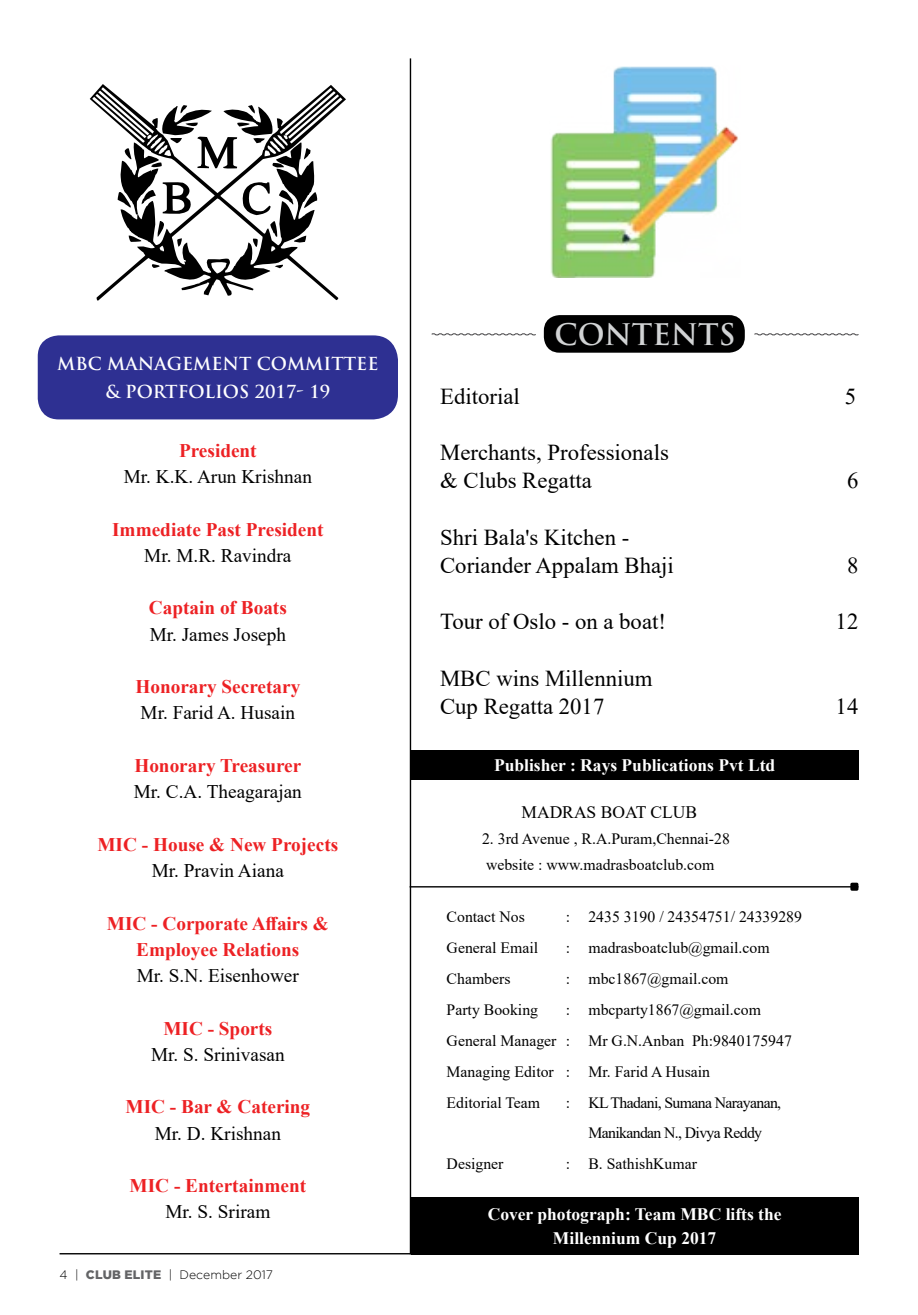
<style>
.page{position:relative;width:918px;height:1315px;background:#fff}
.page>*{position:absolute;margin:0;border:0;box-sizing:border-box;transform-origin:0 0}
.t1{font:700 29.05px "Trajan Pro";color:#d1d3d4}
.t2{font:22.75px/28.2px "Times New Roman";color:#000}
.t3{font:700 19.25px/26.2px "Times New Roman";color:#ed2124;text-align:center}
.t4{font:19.25px "Times New Roman";color:#000}
.t5{font:700 17.5px/24.5px "Times New Roman";color:#fff;text-align:center}
.t6{font:700 17.5px/28px "Trajan Pro";color:#fff;text-align:center}
.t7{font:17.5px "Times New Roman";color:#000}
.t8{font:15.75px/31px "Times New Roman";color:#000}
.t9{font:15.75px/31px "Times New Roman";letter-spacing:-.04em;color:#000;text-align:center}
.t10{font:300 12.25px "Gotham";color:#000}
.s1{font-weight:900;color:#636466}
</style>
<div class="page">
<hr style="left:60px;top:1253px;width:350px;height:1px;background:#000">
<div style="left:38px;top:335px;width:360px;height:84px;background:#2e3092"></div>
<hr style="left:410px;top:58px;width:1px;height:1196px;background:#000">
<div style="left:411px;top:750px;width:447px;height:30px;background:#000"></div>
<svg style="left:90px;top:84px;width:256px;height:216px"></svg>
<svg style="left:117px;top:181px;width:200px;height:92px"></svg>
<svg style="left:92px;top:87px;width:250px;height:82px"></svg>
<div style="left:544px;top:315px;width:201px;height:38px;background:#000;border-radius:16px"></div>
<svg style="left:431px;top:333px;width:105px;height:3px"></svg>
<svg style="left:754px;top:333px;width:105px;height:3px"></svg>
<img style="left:550px;top:66px;width:188px;height:212px">
<div style="left:411px;top:1197px;width:447px;height:57px;background:#000"></div>
<hr style="left:410px;top:886px;width:448px;height:1px;background:#000">
<div style="left:850px;top:882px;width:8px;height:8px;background:#000;border-radius:2px"></div>
<p class="t6" style="left:57px;top:350px;width:323px">MBC MANAGEMENT COMMITTEE &amp; PORTFOLIOS 2017- 19</p>
<p class="t3" style="left:179px;top:437px;width:79px">President</p>
<p class="t4" style="left:124px;top:463px;width:190px">Mr. K.K. Arun Krishnan</p>
<p class="t3" style="left:112px;top:515px;width:213px">Immediate Past President</p>
<p class="t4" style="left:144px;top:542px;width:149px">Mr. M.R. Ravindra</p>
<p class="t3" style="left:149px;top:594px;width:139px">Captain of Boats</p>
<p class="t4" style="left:150px;top:620px;width:138px">Mr. James Joseph</p>
<p class="t3" style="left:135px;top:673px;width:166px">Honorary Secretary</p>
<p class="t4" style="left:141px;top:699px;width:156px">Mr. Farid A. Husain</p>
<p class="t3" style="left:134px;top:752px;width:169px">Honorary Treasurer</p>
<p class="t4" style="left:134px;top:778px;width:170px">Mr. C.A. Theagarajan</p>
<p class="t3" style="left:97px;top:830px;width:242px">MIC - House &amp; New Projects</p>
<p class="t4" style="left:152px;top:857px;width:134px">Mr. Pravin Aiana</p>
<p class="t3" style="left:107px;top:909px;width:223px">MIC - Corporate Affairs &amp;<br>Employee Relations</p>
<p class="t4" style="left:137px;top:962px;width:164px">Mr. S.N. Eisenhower</p>
<p class="t3" style="left:163px;top:1014px;width:111px">MIC - Sports</p>
<p class="t4" style="left:151px;top:1041px;width:135px">Mr. S. Srinivasan</p>
<p class="t3" style="left:126px;top:1093px;width:186px">MIC - Bar &amp; Catering</p>
<p class="t4" style="left:155px;top:1119px;width:128px">Mr. D. Krishnan</p>
<p class="t3" style="left:130px;top:1172px;width:178px">MIC - Entertainment</p>
<p class="t4" style="left:165px;top:1198px;width:106px">Mr. S. Sriram</p>
<p class="t10" style="left:60px;top:1268px;width:215px">4 | <span class="s1">Club Elite</span> | December 2017</p>
<h1 class="t1" style="left:554px;top:317px;width:182px">CONTENTS</h1>
<h2 class="t2" style="left:440px;top:381px;width:81px">Editorial</h2>
<h2 class="t2" style="left:845px;top:381px;width:13px">5</h2>
<h2 class="t2" style="left:440px;top:437px;width:230px">Merchants, Professionals &amp; Clubs Regatta</h2>
<h2 class="t2" style="left:440px;top:522px;width:235px">Shri Bala's Kitchen -<br>Coriander Appalam Bhaji</h2>
<h2 class="t2" style="left:847px;top:466px;width:13px">6</h2>
<h2 class="t2" style="left:847px;top:550px;width:13px">8</h2>
<h2 class="t2" style="left:440px;top:607px;width:227px">Tour of Oslo - on a boat!</h2>
<h2 class="t2" style="left:835px;top:607px;width:24px">12</h2>
<h2 class="t2" style="left:440px;top:663px;width:214px">MBC wins Millennium<br>Cup Regatta 2017</h2>
<p class="t5" style="left:494px;top:752px;width:283px">Publisher : Rays Publications Pvt Ltd</p>
<p class="t7" style="left:521px;top:800px;width:177px">MADRAS BOAT CLUB</p>
<p class="t8" style="left:482px;top:825px;width:249px;line-height:25.9px">2. 3rd Avenue , R.A.Puram,Chennai-28 website : www.madrasboatclub.com</p>
<p class="t8" style="left:447px;top:900px;width:80px">Contact Nos</p>
<p class="t8" style="left:566px;top:900px;width:238px">: 2435 3190 / 24354751/ 24339289</p>
<p class="t8" style="left:447px;top:931px;width:93px">General Email</p>
<p class="t8" style="left:566px;top:931px;width:205px">: madrasboatclub@gmail.com</p>
<p class="t8" style="left:447px;top:962px;width:65px">Chambers</p>
<p class="t8" style="left:566px;top:962px;width:164px">: mbc1867@gmail.com</p>
<p class="t8" style="left:447px;top:993px;width:93px">Party Booking</p>
<p class="t8" style="left:447px;top:993px;width:347px;text-indent:119px">: mbcparty1867@gmail.com<br>General Manager : Mr G.N.Anban Ph:9840175947<br>Managing Editor : Mr. Farid A Husain<br>Editorial Team</p>
<p class="t9" style="left:566px;top:1086px;width:217px">: KL Thadani, Sumana Narayanan,<br>Manikandan N., Divya Reddy</p>
<p class="t8" style="left:447px;top:1148px;width:58px">Designer</p>
<p class="t8" style="left:566px;top:1148px;width:133px">: B. SathishKumar</p>
<p class="t5" style="left:488px;top:1201px;width:295px">Cover photograph: Team MBC lifts the<br>Millennium Cup 2017</p>
<h2 class="t2" style="left:835px;top:691px;width:24px">14</h2>
</div>
